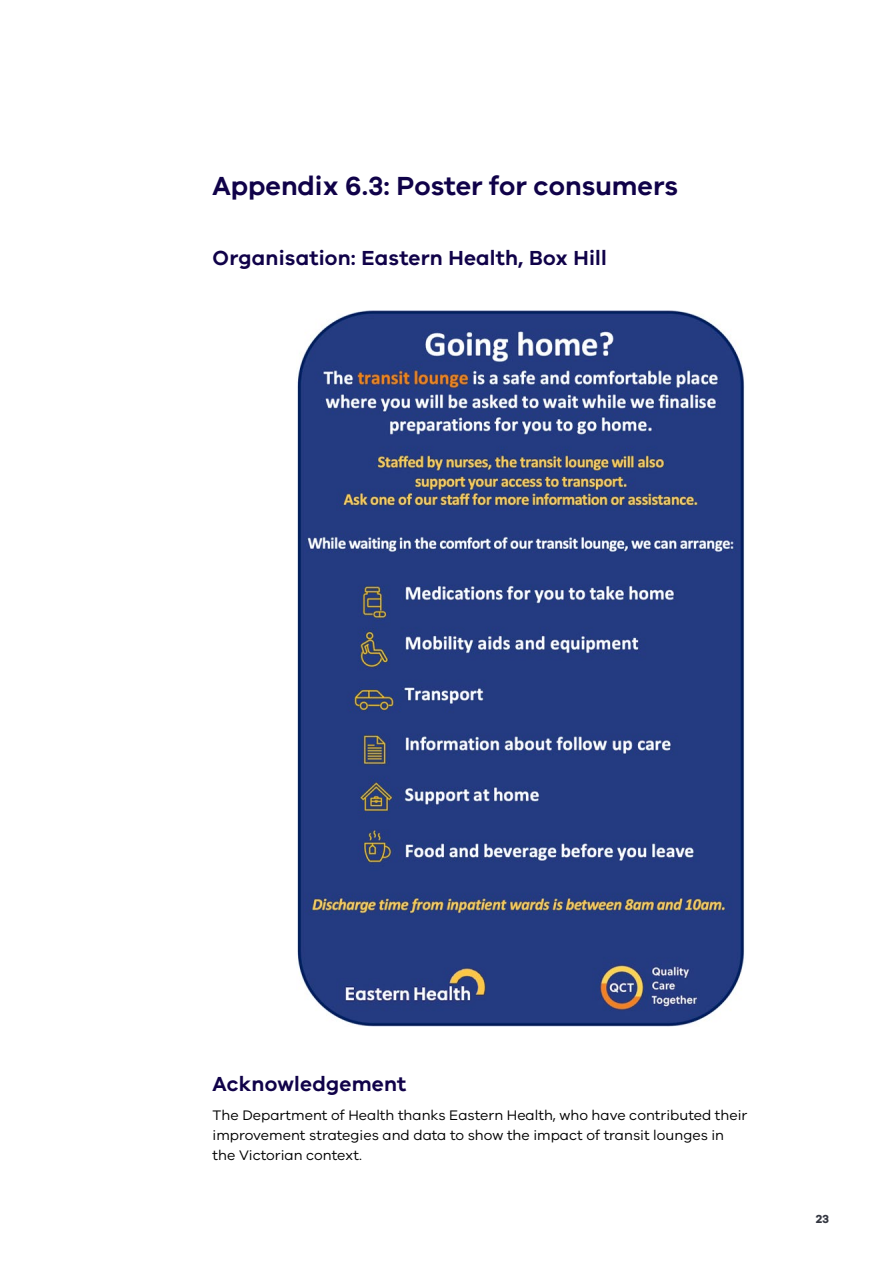
<style>
.page{position:relative;width:893px;height:1263px;background:#fff}
.page>*{position:absolute;margin:0;border:0;box-sizing:border-box;transform-origin:0 0}
.Heading_1_Text_Option_2{font:600 27px "VIC";color:#100249}
.Heading_2_Text_-_not_in_TOC{font:600 21px "VIC";letter-spacing:.01em;color:#100249}
.Heading_2_Text{font:600 21px "VIC";letter-spacing:.01em;color:#100249}
.Body_Copy{font:14.25px/20.2px "VIC";color:#000}
.t1{font:700 12px "VIC";color:#343741}
</style>
<div class="page">
<img style="left:297px;top:310px;width:448px;height:717px">
<h1 class="Heading_1_Text_Option_2" style="left:213px;top:170px;width:467px">Appendix 6.3: Poster for consumers</h1>
<h2 class="Heading_2_Text_-_not_in_TOC" style="left:213px;top:245px;width:396px">Organisation: Eastern Health, Box Hill</h2>
<h2 class="Heading_2_Text" style="left:213px;top:1071px;width:195px">Acknowledgement</h2>
<p class="Body_Copy" style="left:213px;top:1104px;width:536px">The Department of Health thanks Eastern Health, who have contributed their improvement strategies and data to show the impact of transit lounges in the Victorian context.</p>
<p class="t1" style="left:816px;top:1211px;width:15px">23</p>
</div>
